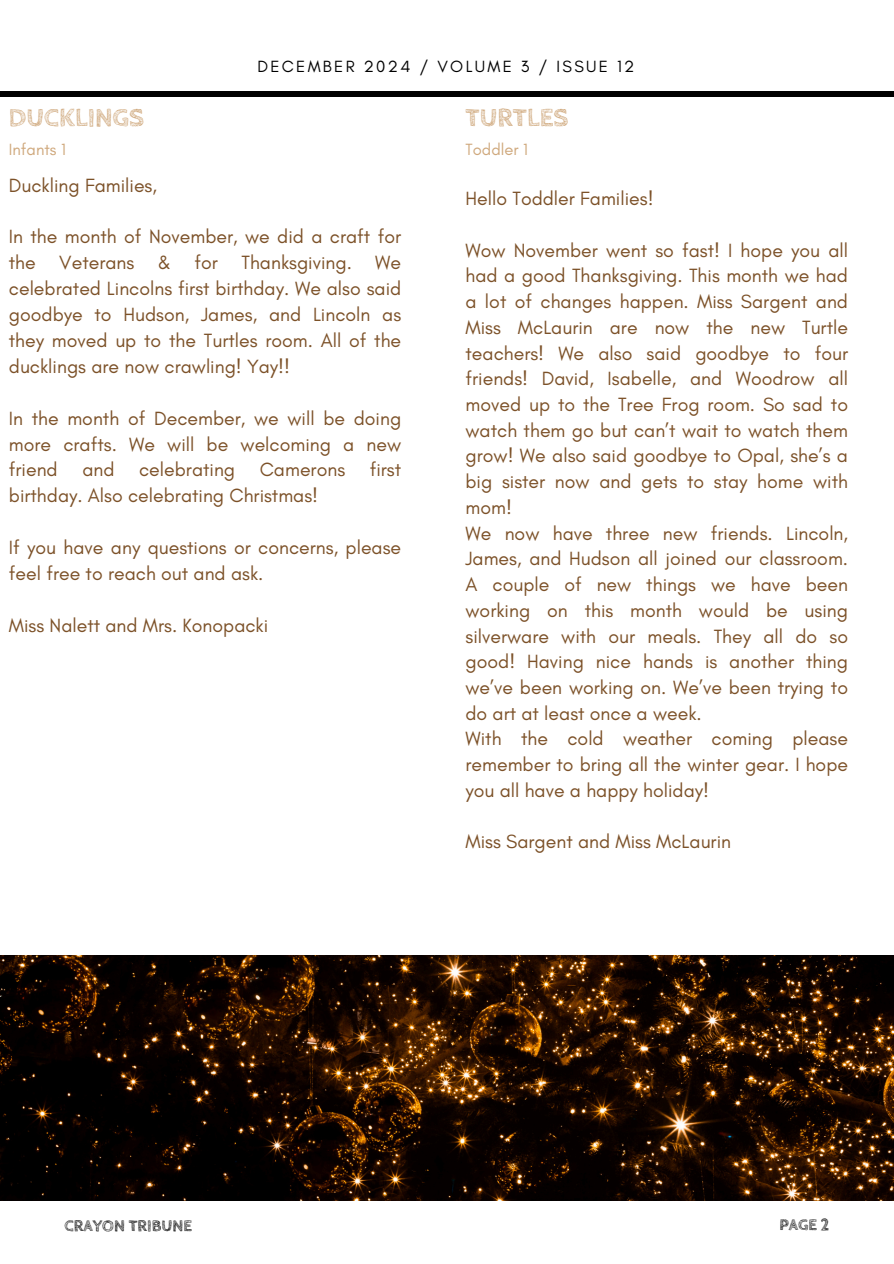
<style>
.page{position:relative;width:894px;height:1264px;background:#fff}
.page>*{position:absolute;margin:0;border:0;box-sizing:border-box;transform-origin:0 0}
.t1{font:700 26.4px "Cabin Sketch";color:#cfa87c}
.t2{font:19.5px/25.7px "Glacial Indifference";color:#7c5128}
.t3{font:16.5px "Glacial Indifference";letter-spacing:.14em;color:#000}
.t4{font:700 16.5px "Cabin Sketch";color:#000}
.t5{font:16.5px "Glacial Indifference";color:#cfa87c}
</style>
<div class="page">
<div style="left:0;top:92px;width:893px;height:5px;background:#000"></div>
<img style="left:0;top:955px;width:893px;height:245px">
<h4 class="t3" style="left:257px;top:56px;width:378px">DECEMBER 2024 / VOLUME 3 / ISSUE 12</h4>
<h3 class="t1" style="left:9px;top:103px;width:137px">DUCKLINGS</h3>
<h3 class="t5" style="left:9px;top:139px;width:58px">Infants 1</h3>
<h2 class="t2" style="left:9px;top:172px;width:150px">Duckling Families,</h2>
<h2 class="t2" style="left:9px;top:224px;width:394px;text-align:justify">In the month of November, we did a craft for the Veterans &amp; for Thanksgiving. We celebrated Lincolns first birthday. We also said goodbye to Hudson, James, and Lincoln as they moved up to the Turtles room. All of the ducklings are now crawling! Yay!!</h2>
<h2 class="t2" style="left:9px;top:405px;width:394px;text-align:justify">In the month of December, we will be doing more crafts. We will be welcoming a new friend</h2>
<h2 class="t2" style="left:82px;top:457px;width:34px">and</h2>
<h2 class="t2" style="left:139px;top:457px;width:98px">celebrating</h2>
<h2 class="t2" style="left:260px;top:457px;width:87px">Camerons</h2>
<h2 class="t2" style="left:369px;top:457px;width:33px">first</h2>
<h2 class="t2" style="left:9px;top:482px;width:310px">birthday. Also celebrating Christmas!</h2>
<h2 class="t2" style="left:9px;top:534px;width:394px">If you have any questions or concerns, please feel free to reach out and ask.</h2>
<h2 class="t2" style="left:9px;top:612px;width:261px">Miss Nalett and Mrs. Konopacki</h2>
<h1 class="t1" style="left:465px;top:103px;width:104px">TURTLES</h1>
<p class="t5" style="left:465px;top:139px;width:64px">Toddler 1</p>
<h2 class="t2" style="left:465px;top:186px;width:189px">Hello Toddler Families!</h2>
<h2 class="t2" style="left:465px;top:237px;width:384px">Wow November went so fast! I hope you all had a good Thanksgiving. This month we had a lot of changes happen. Miss Sargent and Miss McLaurin are now the new Turtle teachers! We also said goodbye to four friends! David, Isabelle, and Woodrow all moved up to the Tree Frog room. So sad to watch them go but can’t wait to watch them grow! We also said goodbye to Opal, she’s a big sister now and gets to stay home with mom!<br>We now have three new friends. Lincoln, James, and Hudson all joined our classroom.<br>A couple of new things we have been working on this month would be using silverware with our meals. They all do so good! Having nice hands is another thing we’ve been working on. We’ve been trying to do art at least once a week.<br>With the cold weather coming please remember to bring all the winter gear. I hope you all have a happy holiday!</h2>
<h2 class="t2" style="left:465px;top:828px;width:267px">Miss Sargent and Miss McLaurin</h2>
<h1 class="t4" style="left:64px;top:1216px;width:129px">CRAYON TRIBUNE</h1>
<p class="t4" style="left:779px;top:1215px;width:51px">PAGE 2</p>
</div>
